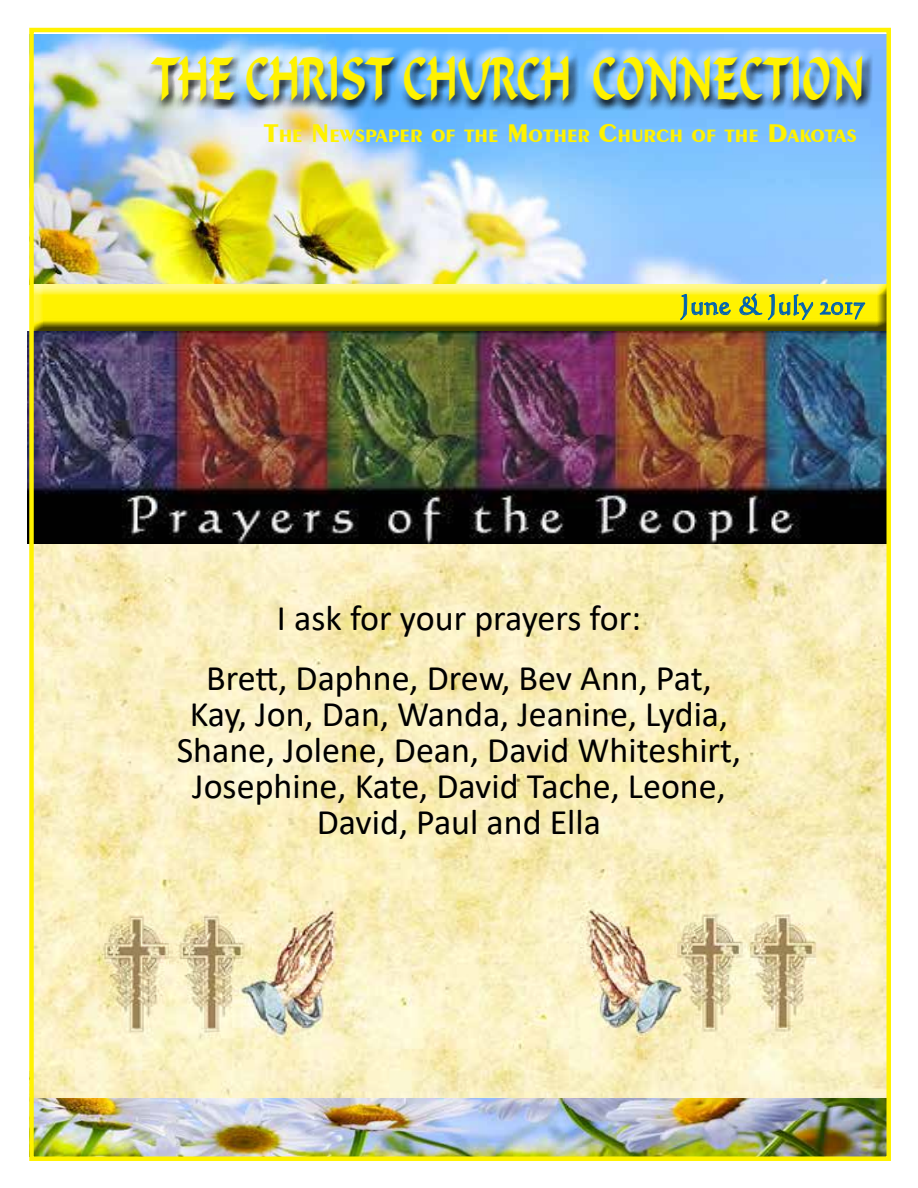
<style>
.page{position:relative;width:918px;height:1188px;background:#fff}
.page>*{position:absolute;margin:0;border:0;box-sizing:border-box;transform-origin:0 0}
.t1{font:58.5px "Formal Script 421 BT";color:#fff200;scale:.67 1}
.t2{font:36px/36px "Calibri";color:#000;text-align:center}
.t3{font:27px "Calligraphic 421 BT Roman B";color:#0062b1}
.t4{font:700 18.9px "Exotic 350 BT";color:#fff200}
.s1{font-size:27px}
</style>
<div class="page">
<img style="left:34px;top:34px;width:852px;height:250px">
<div style="left:141px;top:45px;width:731px;height:63px;background:#fff;opacity:.75"></div>
<div style="left:143px;top:49px;width:730px;height:62px;background:#000;opacity:.75"></div>
<div style="left:32px;top:285px;width:856px;height:48px;background:#000;opacity:.75"></div>
<img style="left:34px;top:1098px;width:852px;height:58px">
<img style="left:34px;top:543px;width:852px;height:555px">
<img style="left:28px;top:332px;width:858px;height:211px">
<div style="left:29px;top:28px;width:862px;height:1133px;border:4px solid #fff200"></div>
<svg style="left:680px;top:294px;width:51px;height:26px"></svg>
<svg style="left:739px;top:280px;width:127px;height:40px;background:#d7de4a"></svg>
<h1 class="t1" style="left:152px;top:45px;width:1066px">THE CHRIST CHURCH CONNECTION</h1>
<p class="t4" style="left:264px;top:124px;width:594px"><span class="s1">T</span>HE <span class="s1">N</span>EWSPAPER OF THE <span class="s1">M</span>OTHER <span class="s1">C</span>HURCH OF THE <span class="s1">D</span>AKOTAS</p>
<p class="t3" style="left:680px;top:287px;width:186px">June &amp; July 2017</p>
<p class="t2" style="left:206px;top:587px;width:507px;line-height:60px">I ask for your prayers for:<br>Brett, Daphne, Drew, Bev Ann, Pat,</p>
<p class="t2" style="left:177px;top:695px;width:566px">Kay, Jon, Dan, Wanda, Jeanine, Lydia, Shane, Jolene, Dean, David Whiteshirt, Josephine, Kate, David Tache, Leone, David, Paul and Ella</p>
</div>
